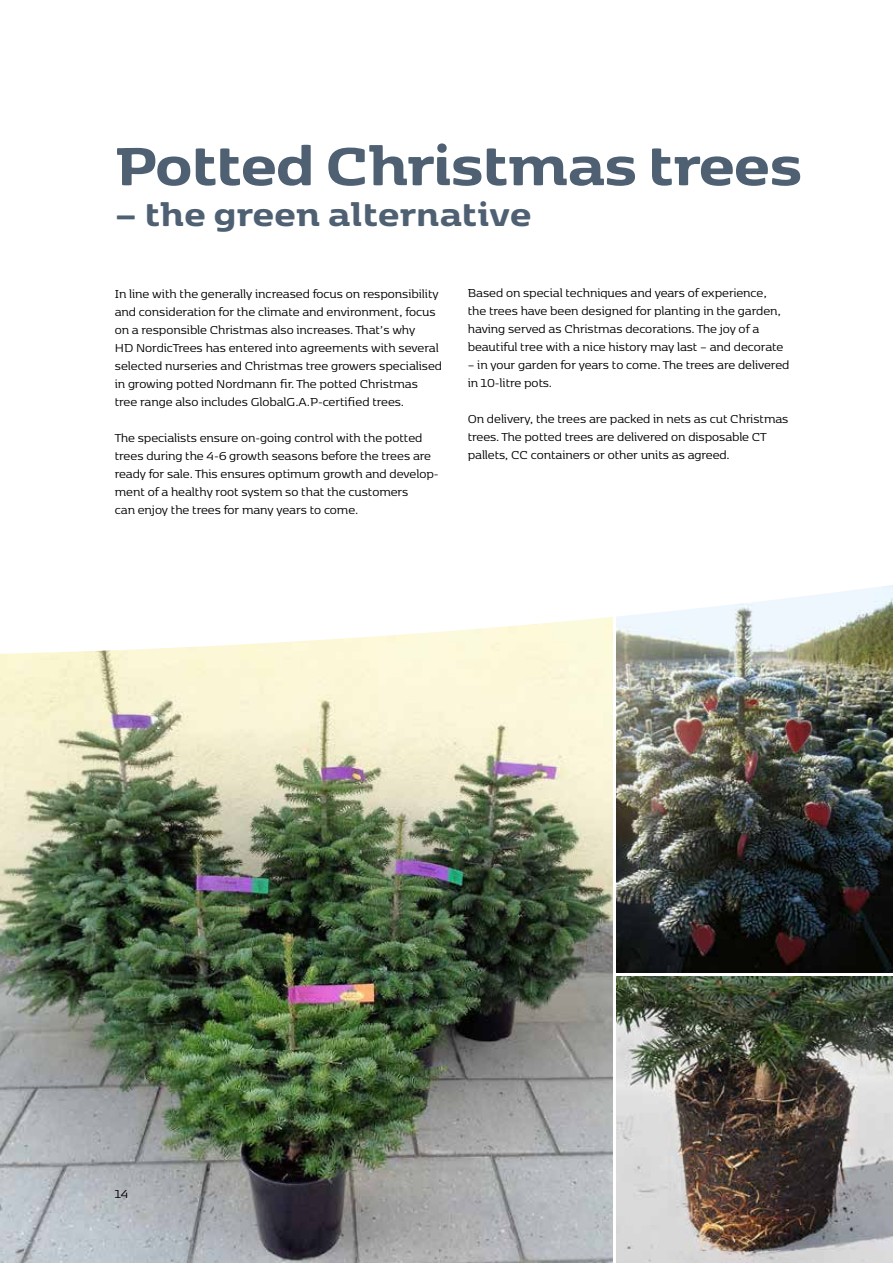
<style>
.page{position:relative;width:893px;height:1263px;background:#fff}
.page>*{position:absolute;margin:0;border:0;box-sizing:border-box;transform-origin:0 0}
.t1{font:700 63px "Kobenhavn HDK";letter-spacing:-.02em;color:#4e6072}
.t2{font:700 37.5px "Kobenhavn HDK";color:#4e6072}
.t3{font:13.5px/18px "Kobenhavn HDK";color:#000}
</style>
<div class="page">
<img style="left:0;top:657px;width:612px;height:606px">
<img style="left:617px;top:657px;width:275px;height:315px">
<img style="left:617px;top:976px;width:275px;height:287px">
<svg style="left:0;top:585px;width:893px;height:72px"></svg>
<h1 class="t1" style="left:115px;top:119px;width:689px">Potted Christmas trees</h1>
<h2 class="t2" style="left:115px;top:186px;width:418px">– the green alternative</h2>
<p class="t3" style="left:115px;top:284px;width:329px">In line with the generally increased focus on responsibility and consideration for the climate and environment, focus on a responsible Christmas also increases. That’s why<br>HD NordicTrees has entered into agreements with several selected nurseries and Christmas tree growers specialised in growing potted Nordmann fir. The potted Christmas tree range also includes GlobalG.A.P-certified trees.</p>
<p class="t3" style="left:115px;top:428px;width:325px">The specialists ensure on-going control with the potted trees during the 4-6 growth seasons before the trees are ready for sale. This ensures optimum growth and develop&shy;ment of a healthy root system so that the customers<br>can enjoy the trees for many years to come.</p>
<p class="t3" style="left:468px;top:284px;width:317px">Based on special techniques and years of experience, the trees have been designed for planting in the garden, having served as Christmas decorations. The joy of a beautiful tree with a nice history may last – and decorate</p>
<p class="t3" style="left:468px;top:356px;width:323px">– in your garden for years to come. The trees are delivered in 10-litre pots.</p>
<p class="t3" style="left:468px;top:410px;width:322px">On delivery, the trees are packed in nets as cut Christmas trees. The potted trees are delivered on disposable CT pallets, CC containers or other units as agreed.</p>
<p class="t3" style="left:115px;top:1184px;width:15px">14</p>
</div>
